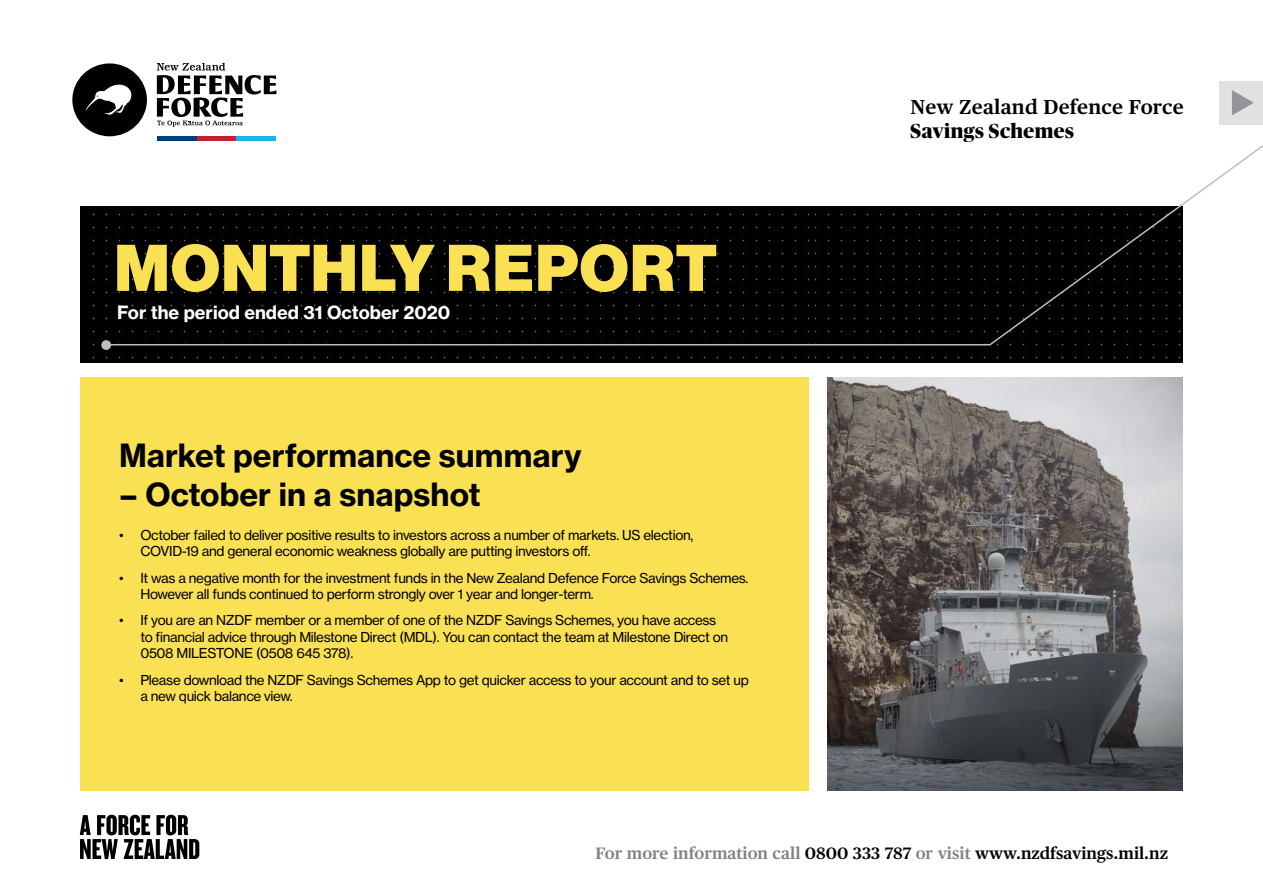
<style>
.page{position:relative;width:1263px;height:893px;background:#fff}
.page>*{position:absolute;margin:0;border:0;box-sizing:border-box;transform-origin:0 0}
.t1{font:900 64.5px "Haas Grot Disp 95";letter-spacing:.025em;color:#fae053}
.t2{font:700 31.5px "Haas Grot Text 75";color:#000}
.t3{font:600 20.25px "Publico Text";letter-spacing:.01em;color:#000}
.t4{font:800 20.25px "Publico Banner";letter-spacing:.025em;color:#000}
.t5{font:700 18px "Haas Grot Text 75";color:#fff}
.t6{font:600 16.5px "Publico Text";color:#000}
.t7{font:13.5px/16.5px "Haas Grot Text 55 Roman";letter-spacing:-.025em;color:#000}
.s1{color:#808285}
</style>
<div class="page">
<div style="left:81px;top:377px;width:728px;height:414px;background:#fae053"></div>
<img style="left:827px;top:377px;width:355px;height:414px">
<div style="left:72px;top:63px;width:75px;height:73px;background:#000;border-radius:50%"></div>
<svg style="left:85px;top:91px;width:15px;height:20px"></svg>
<svg style="left:80px;top:815px;width:119px;height:44px"></svg>
<div style="left:82px;top:206px;width:727px;height:156px;background:#000"></div>
<div style="left:809px;top:206px;width:373px;height:156px;background:#000"></div>
<svg style="left:100px;top:62px;width:1163px;height:284px"></svg>
<div style="left:101px;top:340px;width:10px;height:10px;background:#bcbec0;border-radius:50%"></div>
<h1 class="t1" style="left:114px;top:230px;width:604px">MONTHLY REPORT</h1>
<h3 class="t5" style="left:117px;top:301px;width:335px">For the period ended 31 October 2020</h3>
<h2 class="t2" style="left:119px;top:435px;width:464px">Market performance summary</h2>
<h2 class="t2" style="left:119px;top:475px;width:363px">– October in a snapshot</h2>
<p class="t7" style="left:140px;top:527px;width:554px;text-indent:-21px">• October failed to deliver positive results to investors across a number of markets. US election,<br>COVID-19 and general economic weakness globally are putting investors off.</p>
<p class="t7" style="left:140px;top:569px;width:610px;text-indent:-21px">• It was a negative month for the investment funds in the New Zealand Defence Force Savings Schemes.<br>However all funds continued to perform strongly over 1 year and longer-term.</p>
<p class="t7" style="left:140px;top:612px;width:589px;text-indent:-21px">• If you are an NZDF member or a member of one of the NZDF Savings Schemes, you have access to financial advice through Milestone Direct (MDL). You can contact the team at Milestone Direct on<br>0508 MILESTONE (0508 645 378).</p>
<p class="t7" style="left:140px;top:671px;width:610px;text-indent:-21px">• Please download the NZDF Savings Schemes App to get quicker access to your account and to set up a new quick balance view.</p>
<h3 class="t3" style="left:911px;top:95px;width:275px">New Zealand Defence Force</h3>
<h3 class="t4" style="left:911px;top:116px;width:165px">Savings Schemes</h3>
<p class="t6" style="left:595px;top:844px;width:574px"><span class="s1">For more information call</span> 0800 333 787 <span class="s1">or visit</span> www.nzdfsavings.mil.nz</p>
</div>
